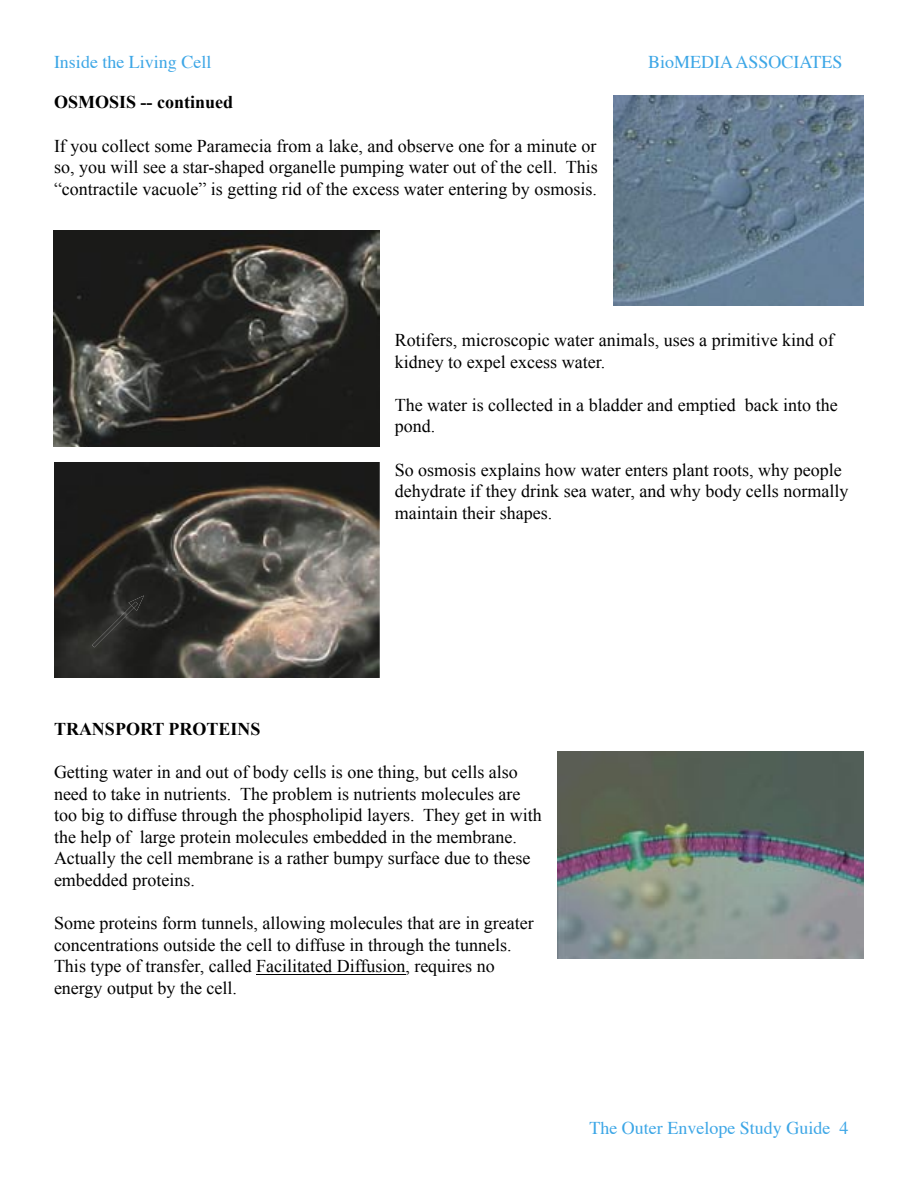
<style>
.page{position:relative;width:918px;height:1188px;background:#fff}
.page>*{position:absolute;margin:0;border:0;box-sizing:border-box;transform-origin:0 0}
.t1{font:18px/21.6px "Times New Roman";color:#000}
.t2{font:18px "Times";color:#3ca6e6}
.t3{font:700 18px "Times New Roman";color:#000}
</style>
<div class="page">
<hr style="left:256px;top:974px;width:149px;height:1px;background:#000">
<img style="left:613px;top:96px;width:251px;height:210px">
<img style="left:53px;top:231px;width:327px;height:216px">
<img style="left:54px;top:462px;width:326px;height:216px">
<img style="left:92px;top:606px;width:42px;height:41px">
<img style="left:93px;top:607px;width:40px;height:39px">
<img style="left:128px;top:595px;width:16px;height:16px">
<svg style="left:132px;top:602px;width:6px;height:6px"></svg>
<img style="left:558px;top:752px;width:306px;height:206px">
<p class="t2" style="left:54px;top:50px;width:159px">Inside the Living Cell</p>
<p class="t2" style="left:648px;top:50px;width:196px">BioMEDIA ASSOCIATES</p>
<p class="t3" style="left:54px;top:92px;width:181px">OSMOSIS -- continued</p>
<p class="t1" style="left:54px;top:135px;width:545px;text-align:justify">If you collect some Paramecia from a lake, and observe one for a minute or so, you will see a star-shaped organelle pumping water out of the cell. This “contractile vacuole” is getting rid of the excess water entering by osmosis.</p>
<p class="t1" style="left:395px;top:329px;width:440px">Rotifers, microscopic water animals, uses a primitive kind of kidney to expel excess water.</p>
<p class="t1" style="left:395px;top:394px;width:444px">The water is collected in a bladder and emptied back into the pond.</p>
<p class="t1" style="left:395px;top:459px;width:455px">So osmosis explains how water enters plant roots, why people dehydrate if they drink sea water, and why body cells normally maintain their shapes.</p>
<p class="t3" style="left:54px;top:718px;width:208px">TRANSPORT PROTEINS</p>
<p class="t1" style="left:54px;top:761px;width:489px">Getting water in and out of body cells is one thing, but cells also need to take in nutrients. The problem is nutrients molecules are too big to diffuse through the phospholipid layers. They get in with the help of large protein molecules embedded in the membrane.<br>Actually the cell membrane is a rather bumpy surface due to these embedded proteins.</p>
<p class="t1" style="left:54px;top:912px;width:481px">Some proteins form tunnels, allowing molecules that are in greater concentrations outside the cell to diffuse in through the tunnels.<br>This type of transfer, called Facilitated Diffusion, requires no energy output by the cell.</p>
<p class="t2" style="left:590px;top:1117px;width:260px">The Outer Envelope Study Guide 4</p>
</div>
